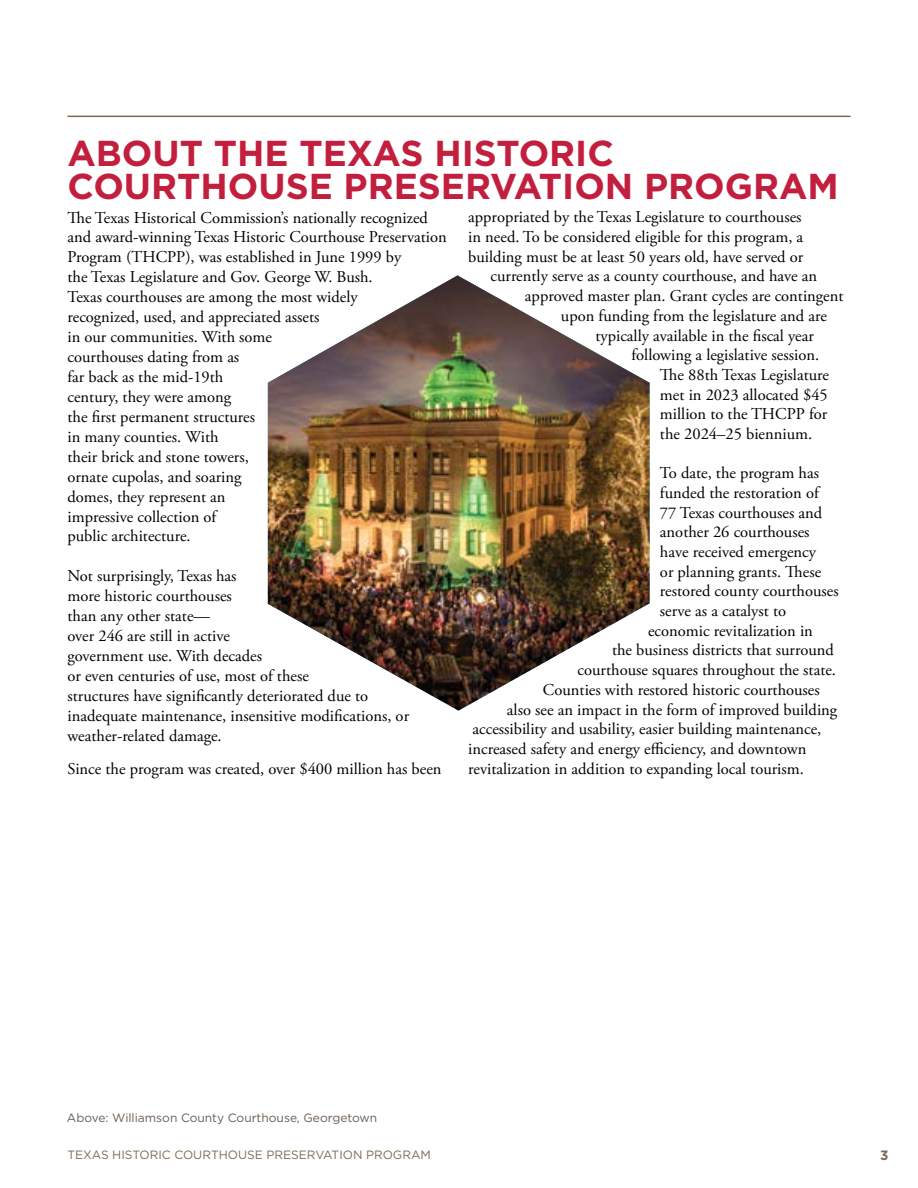
<style>
.page{position:relative;width:918px;height:1188px;background:#fff}
.page>*{position:absolute;margin:0;border:0;box-sizing:border-box;transform-origin:0 0}
.t1{font:700 36px/33px "Gotham";color:#c21f3e}
.t2{font:16.5px/20px "Adobe Garamond Pro";color:#000}
.t3{font:700 13.5px "Gotham";color:#7c6a55}
.t4{font:12px "Gotham";color:#695c53}
.t5{font:12px "Gotham";color:#7c6a55}
</style>
<div class="page">
<hr style="left:68px;top:116px;width:782px;height:1px;background:#7c6a55">
<img style="left:268px;top:275px;width:382px;height:436px">
<h1 class="t1" style="left:68px;top:136px;width:773px">ABOUT THE TEXAS HISTORIC<br>COURTHOUSE PRESERVATION PROGRAM</h1>
<p class="t2" style="left:68px;top:208px;width:381px">The Texas Historical Commission’s nationally recognized and award-winning Texas Historic Courthouse Preservation Program (THCPP), was established in June 1999 by<br>the Texas Legislature and Gov. George W. Bush.<br>Texas courthouses are among the most widely<br>recognized, used, and appreciated assets<br>in our communities. With some<br>courthouses dating from as<br>far back as the mid-19th<br>century, they were among<br>the first permanent structures<br>in many counties. With<br>their brick and stone towers,<br>ornate cupolas, and soaring<br>domes, they represent an<br>impressive collection of<br>public architecture.</p>
<p class="t2" style="left:68px;top:567px;width:343px">Not surprisingly, Texas has<br>more historic courthouses<br>than any other state—<br>over 246 are still in active<br>government use. With decades<br>or even centuries of use, most of these<br>structures have significantly deteriorated due to inadequate maintenance, insensitive modifications, or weather-related damage.</p>
<p class="t2" style="left:68px;top:760px;width:376px">Since the program was created, over $400 million has been</p>
<p class="t2" style="left:468px;top:208px;width:335px">appropriated by the Texas Legislature to courthouses</p>
<p class="t2" style="left:468px;top:227px;width:337px">in need. To be considered eligible for this program, a</p>
<p class="t2" style="left:468px;top:247px;width:337px">building must be at least 50 years old, have served or</p>
<p class="t2" style="left:490px;top:267px;width:328px">currently serve as a county courthouse, and have an</p>
<p class="t2" style="left:525px;top:287px;width:320px">approved master plan. Grant cycles are contingent</p>
<p class="t2" style="left:561px;top:306px;width:267px">upon funding from the legislature and are</p>
<p class="t2" style="left:595px;top:326px;width:220px">typically available in the fiscal year</p>
<p class="t2" style="left:632px;top:346px;width:189px">following a legislative session.</p>
<p class="t2" style="left:660px;top:365px;width:171px">The 88th Texas Legislature</p>
<p class="t2" style="left:660px;top:385px;width:169px">met in 2023 allocated $45</p>
<p class="t2" style="left:660px;top:405px;width:169px">million to the THCPP for</p>
<p class="t2" style="left:660px;top:424px;width:154px">the 2024–25 biennium.</p>
<p class="t2" style="left:660px;top:464px;width:161px">To date, the program has</p>
<p class="t2" style="left:660px;top:483px;width:160px">funded the restoration of</p>
<p class="t2" style="left:660px;top:503px;width:164px">77 Texas courthouses and</p>
<p class="t2" style="left:660px;top:523px;width:151px">another 26 courthouses</p>
<p class="t2" style="left:660px;top:542px;width:158px">have received emergency</p>
<p class="t2" style="left:660px;top:562px;width:163px">or planning grants. These</p>
<p class="t2" style="left:660px;top:582px;width:180px">restored county courthouses</p>
<p class="t2" style="left:660px;top:602px;width:128px">serve as a catalyst to</p>
<p class="t2" style="left:648px;top:621px;width:166px">economic revitalization in</p>
<p class="t2" style="left:612px;top:641px;width:223px">the business districts that surround</p>
<p class="t2" style="left:577px;top:661px;width:260px">courthouse squares throughout the state.</p>
<p class="t2" style="left:543px;top:680px;width:278px">Counties with restored historic courthouses</p>
<p class="t2" style="left:507px;top:700px;width:332px">also see an impact in the form of improved building</p>
<p class="t2" style="left:472px;top:720px;width:350px">accessibility and usability, easier building maintenance,</p>
<p class="t2" style="left:468px;top:739px;width:340px">increased safety and energy efficiency, and downtown</p>
<p class="t2" style="left:468px;top:759px;width:337px">revitalization in addition to expanding local tourism.</p>
<p class="t4" style="left:67px;top:1110px;width:312px">Above: Williamson County Courthouse, Georgetown</p>
<p class="t5" style="left:68px;top:1147px;width:365px">TEXAS HISTORIC COURTHOUSE PRESERVATION PROGRAM</p>
<p class="t3" style="left:880px;top:1146px;width:10px">3</p>
</div>
